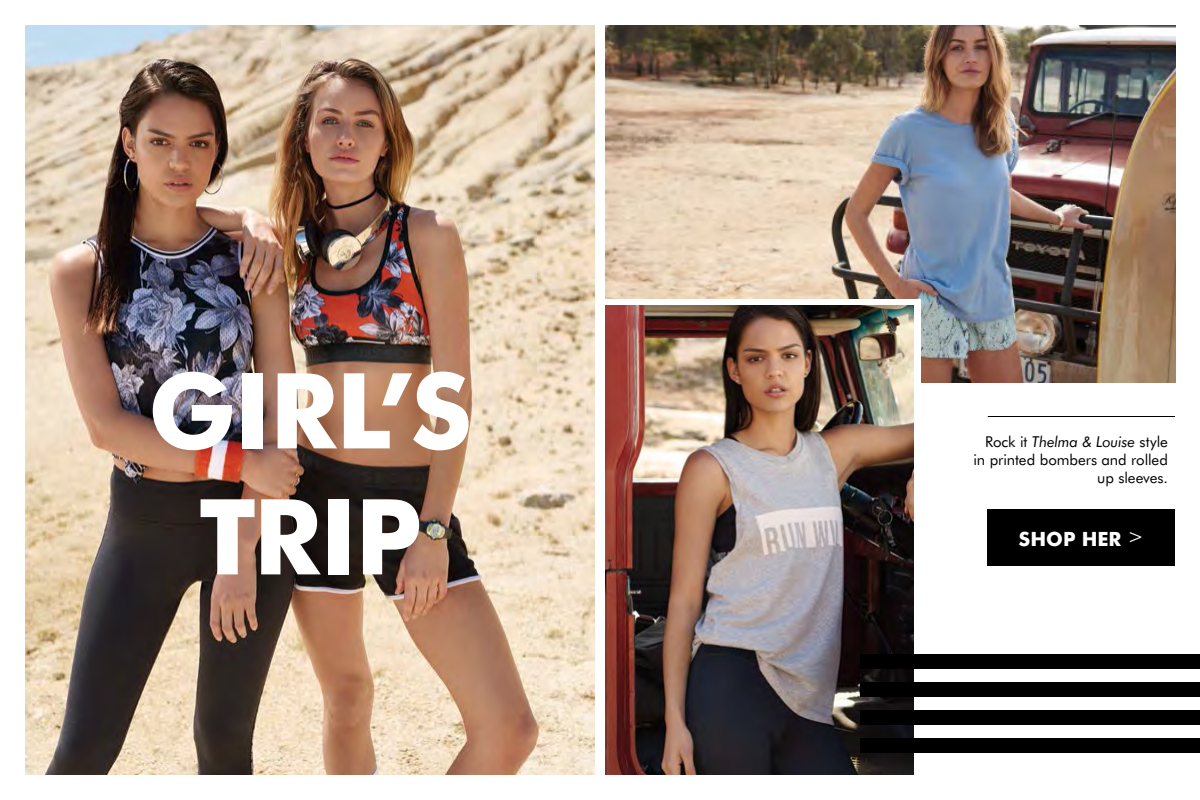
<style>
.page{position:relative;width:1200px;height:800px;background:#fff}
.page>*{position:absolute;margin:0;border:0;box-sizing:border-box;transform-origin:0 0}
.t1{font:700 105px "Futura BT";letter-spacing:-.02em;color:#fff}
.t2{font:700 19.7px "Futura BT";color:#fff}
.t3{font:15px/18px "Futura BT";letter-spacing:-.005em;color:#000;text-align:right}
.s1{font-style:italic}
.s2{font-weight:400}
</style>
<div class="page">
<img style="left:605px;top:25px;width:570px;height:358px">
<div style="left:605px;top:299px;width:315px;height:478px;background:#fff"></div>
<img style="left:25px;top:25px;width:570px;height:750px">
<img style="left:605px;top:305px;width:309px;height:470px">
<hr style="left:988px;top:416px;width:187px;height:1px;background:#000">
<div style="left:988px;top:510px;width:187px;height:56px;background:#000"></div>
<div style="left:860px;top:739px;width:340px;height:14px;background:#000"></div>
<div style="left:860px;top:711px;width:340px;height:14px;background:#000"></div>
<div style="left:860px;top:682px;width:340px;height:14px;background:#000"></div>
<div style="left:860px;top:654px;width:340px;height:14px;background:#000"></div>
<h1 class="t1" style="left:148px;top:347px;width:326px">GIRL’S</h1>
<h1 class="t1" style="left:198px;top:473px;width:225px">TRIP</h1>
<p class="t3" style="left:974px;top:432px;width:196px">Rock it <span class="s1">Thelma &amp; Louise</span> style in printed bombers and rolled</p>
<p class="t3" style="left:1097px;top:468px;width:72px">up sleeves.</p>
<h2 class="t2" style="left:1019px;top:527px;width:126px">SHOP HER <span class="s2">&gt;</span></h2>
</div>
